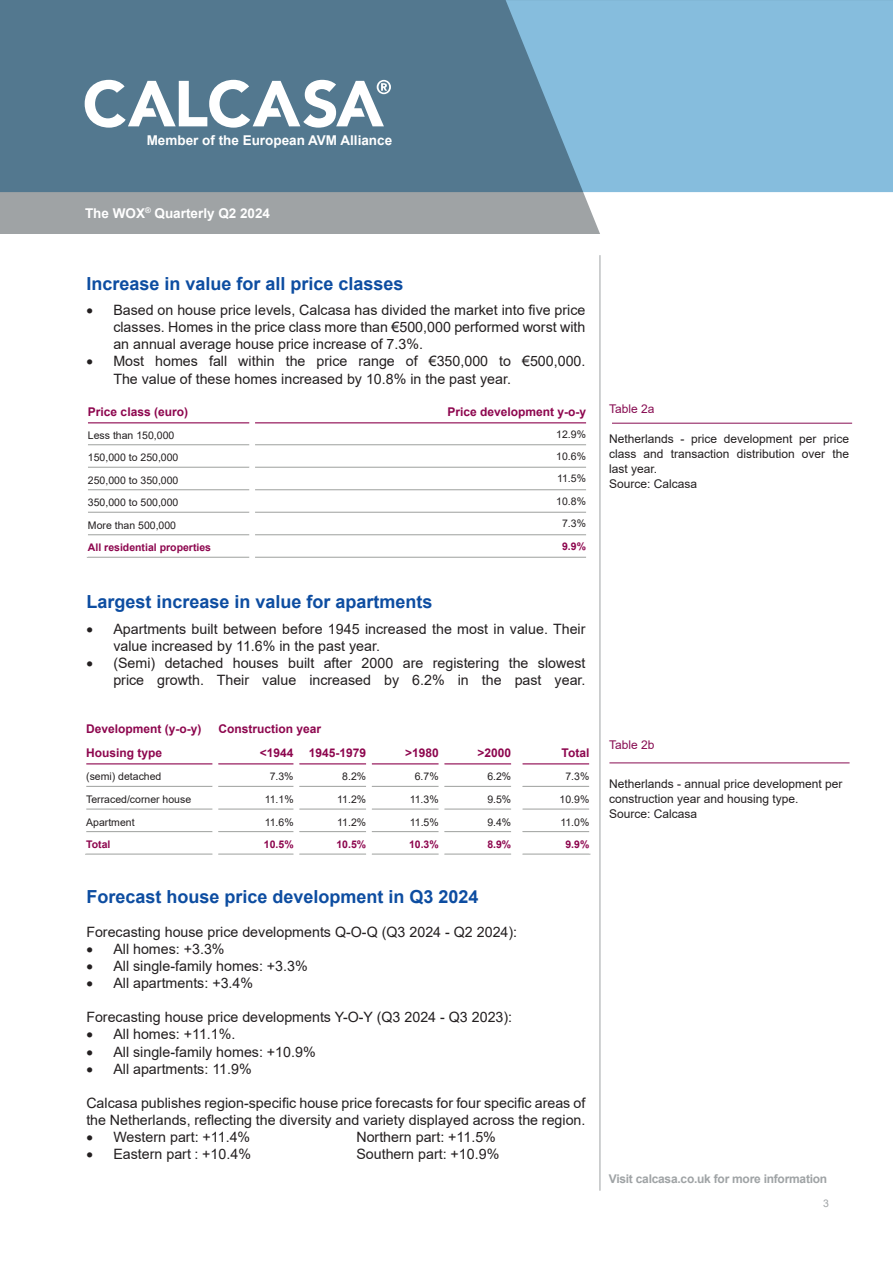
<style>
.page{position:relative;width:893px;height:1263px;background:#fff}
.page>*{position:absolute;margin:0;border:0;box-sizing:border-box;transform-origin:0 0}
.t1{font:700 18px "Arial";color:#0d4da1}
.t2{font:14.25px/17.1px "Arial";color:#231f20}
.t3{font:700 13.5px "Arial";color:#fff}
.t4{font:12px/15px "Arial";color:#231f20}
.t5{font:700 12px "Arial";color:#8d064e}
.t6{font:700 12px "Arial";letter-spacing:-.02em;color:#9fa3a5}
.t7{font:12px "Arial";color:#880e53}
.t8{font:10.5px "Arial";color:#231f20}
.t9{font:700 10.5px "Arial";color:#8d064e}
.t10{font:10.5px "Arial";color:#9fa3a5}
</style>
<div class="page">
<hr style="left:600px;top:255px;width:1px;height:936px;background:#9fa3a5">
<div style="left:0;top:0;width:893px;height:234px;background:#9fa3a5"></div>
<div style="left:583px;top:192px;width:310px;height:42px;background:#fff"></div>
<svg style="left:0;top:0;width:893px;height:192px;background:#6895b0"></svg>
<svg style="left:85px;top:80px;width:306px;height:48px;background:#9bb0be"></svg>
<hr style="left:612px;top:423px;width:240px;height:1px;background:#880e53">
<svg style="left:88px;top:422px;width:499px;height:135px"></svg>
<hr style="left:88px;top:422px;width:161px;height:1px;background:#8d064e">
<hr style="left:255px;top:422px;width:331px;height:1px;background:#8d064e">
<hr style="left:88px;top:444px;width:161px;height:1px;background:#a8aaa8">
<hr style="left:255px;top:444px;width:331px;height:1px;background:#a8aaa8">
<hr style="left:88px;top:467px;width:161px;height:1px;background:#a8aaa8">
<hr style="left:255px;top:467px;width:331px;height:1px;background:#a8aaa8">
<hr style="left:88px;top:489px;width:161px;height:1px;background:#a8aaa8">
<hr style="left:255px;top:489px;width:331px;height:1px;background:#a8aaa8">
<hr style="left:88px;top:512px;width:161px;height:1px;background:#a8aaa8">
<hr style="left:255px;top:512px;width:331px;height:1px;background:#a8aaa8">
<hr style="left:88px;top:534px;width:161px;height:1px;background:#a8aaa8">
<hr style="left:87px;top:557px;width:162px;height:1px;background:#a8aaa8">
<svg style="left:249px;top:422px;width:6px;height:136px"></svg>
<hr style="left:255px;top:534px;width:331px;height:1px;background:#a8aaa8">
<hr style="left:255px;top:557px;width:331px;height:1px;background:#a8aaa8">
<hr style="left:609px;top:762px;width:241px;height:1px;background:#880e53">
<svg style="left:86px;top:764px;width:503px;height:69px"></svg>
<hr style="left:86px;top:763px;width:127px;height:1px;background:#8d064e">
<hr style="left:218px;top:763px;width:76px;height:1px;background:#8d064e">
<hr style="left:299px;top:763px;width:67px;height:1px;background:#8d064e">
<hr style="left:372px;top:763px;width:67px;height:1px;background:#8d064e">
<hr style="left:444px;top:763px;width:67px;height:1px;background:#8d064e">
<hr style="left:522px;top:763px;width:67px;height:1px;background:#8d064e">
<hr style="left:86px;top:786px;width:127px;height:1px;background:#a8aaa8">
<hr style="left:218px;top:786px;width:76px;height:1px;background:#a8aaa8">
<hr style="left:299px;top:786px;width:67px;height:1px;background:#a8aaa8">
<hr style="left:372px;top:786px;width:67px;height:1px;background:#a8aaa8">
<hr style="left:444px;top:786px;width:67px;height:1px;background:#a8aaa8">
<hr style="left:522px;top:786px;width:67px;height:1px;background:#a8aaa8">
<hr style="left:86px;top:808px;width:127px;height:2px;background:#a8aaa8">
<hr style="left:218px;top:808px;width:76px;height:2px;background:#a8aaa8">
<hr style="left:299px;top:808px;width:67px;height:2px;background:#a8aaa8">
<hr style="left:372px;top:808px;width:67px;height:2px;background:#a8aaa8">
<hr style="left:444px;top:808px;width:67px;height:2px;background:#a8aaa8">
<hr style="left:522px;top:808px;width:67px;height:2px;background:#a8aaa8">
<hr style="left:86px;top:831px;width:127px;height:1px;background:#a8aaa8">
<hr style="left:85px;top:853px;width:128px;height:2px;background:#a8aaa8">
<hr style="left:218px;top:831px;width:76px;height:1px;background:#a8aaa8">
<hr style="left:218px;top:853px;width:76px;height:2px;background:#a8aaa8">
<hr style="left:299px;top:831px;width:67px;height:1px;background:#a8aaa8">
<hr style="left:299px;top:853px;width:67px;height:2px;background:#a8aaa8">
<hr style="left:372px;top:831px;width:67px;height:1px;background:#a8aaa8">
<hr style="left:372px;top:853px;width:67px;height:2px;background:#a8aaa8">
<hr style="left:444px;top:831px;width:67px;height:1px;background:#a8aaa8">
<hr style="left:444px;top:853px;width:67px;height:2px;background:#a8aaa8">
<hr style="left:522px;top:831px;width:67px;height:1px;background:#a8aaa8">
<hr style="left:522px;top:853px;width:68px;height:2px;background:#a8aaa8">
<svg style="left:213px;top:764px;width:5px;height:69px"></svg>
<svg style="left:294px;top:764px;width:5px;height:69px"></svg>
<svg style="left:366px;top:763px;width:6px;height:70px"></svg>
<svg style="left:439px;top:764px;width:5px;height:69px"></svg>
<svg style="left:511px;top:763px;width:11px;height:70px"></svg>
<p class="t3" style="left:147px;top:131px;width:247px">Member of the European AVM Alliance</p>
<p class="t3" style="left:85px;top:203px;width:187px">The WOX<sup>®</sup> Quarterly Q2 2024</p>
<p class="t1" style="left:86px;top:270px;width:319px">Increase in value for all price classes</p>
<p class="t2" style="left:113px;top:301px;width:474px;text-align:justify;text-indent:-27px">• Based on house price levels, Calcasa has divided the market into five price classes. Homes in the price class more than €500,000 performed worst with an annual average house price increase of 7.3%.</p>
<p class="t2" style="left:113px;top:353px;width:474px;text-indent:-27px">• Most homes fall within the price range of €350,000 to €500,000.<br>The value of these homes increased by 10.8% in the past year.</p>
<p class="t5" style="left:88px;top:403px;width:102px">Price class (euro)</p>
<p class="t5" style="left:447px;top:403px;width:140px">Price development y-o-y</p>
<p class="t8" style="left:88px;top:428px;width:88px">Less than 150,000</p>
<p class="t8" style="left:556px;top:427px;width:31px">12.9%</p>
<p class="t8" style="left:88px;top:450px;width:92px">150,000 to 250,000</p>
<p class="t8" style="left:556px;top:449px;width:31px">10.6%</p>
<p class="t8" style="left:88px;top:473px;width:92px">250,000 to 350,000</p>
<p class="t8" style="left:557px;top:471px;width:30px">11.5%</p>
<p class="t8" style="left:88px;top:495px;width:92px">350,000 to 500,000</p>
<p class="t8" style="left:556px;top:494px;width:31px">10.8%</p>
<p class="t8" style="left:88px;top:518px;width:90px">More than 500,000</p>
<p class="t8" style="left:562px;top:516px;width:25px">7.3%</p>
<p class="t9" style="left:88px;top:540px;width:125px">All residential properties</p>
<p class="t9" style="left:562px;top:539px;width:25px">9.9%</p>
<p class="t1" style="left:86px;top:589px;width:348px">Largest increase in value for apartments</p>
<p class="t2" style="left:113px;top:620px;width:474px;text-indent:-27px">• Apartments built between before 1945 increased the most in value. Their value increased by 11.6% in the past year.</p>
<p class="t2" style="left:86px;top:654px;width:501px;text-align:right">• (Semi) detached houses built after 2000 are registering the slowest price growth. Their value increased by 6.2% in the past year.</p>
<p class="t5" style="left:86px;top:720px;width:117px">Development (y-o-y)</p>
<p class="t5" style="left:218px;top:720px;width:104px">Construction year</p>
<p class="t5" style="left:86px;top:744px;width:78px">Housing type</p>
<p class="t5" style="left:260px;top:744px;width:35px">&lt;1944</p>
<p class="t5" style="left:309px;top:744px;width:59px">1945-1979</p>
<p class="t5" style="left:405px;top:744px;width:35px">&gt;1980</p>
<p class="t5" style="left:478px;top:744px;width:35px">&gt;2000</p>
<p class="t5" style="left:562px;top:744px;width:29px">Total</p>
<p class="t8" style="left:86px;top:769px;width:77px">(semi) detached</p>
<p class="t8" style="left:270px;top:769px;width:25px">7.3%</p>
<p class="t8" style="left:342px;top:769px;width:25px">8.2%</p>
<p class="t8" style="left:415px;top:769px;width:25px">6.7%</p>
<p class="t8" style="left:487px;top:769px;width:25px">6.2%</p>
<p class="t8" style="left:565px;top:769px;width:25px">7.3%</p>
<p class="t8" style="left:86px;top:792px;width:107px">Terraced/corner house</p>
<p class="t8" style="left:265px;top:792px;width:30px">11.1%</p>
<p class="t8" style="left:337px;top:792px;width:30px">11.2%</p>
<p class="t8" style="left:410px;top:792px;width:30px">11.3%</p>
<p class="t8" style="left:487px;top:792px;width:25px">9.5%</p>
<p class="t8" style="left:560px;top:792px;width:31px">10.9%</p>
<p class="t8" style="left:86px;top:815px;width:50px">Apartment</p>
<p class="t8" style="left:265px;top:815px;width:30px">11.6%</p>
<p class="t8" style="left:337px;top:815px;width:30px">11.2%</p>
<p class="t8" style="left:410px;top:815px;width:30px">11.5%</p>
<p class="t8" style="left:487px;top:815px;width:25px">9.4%</p>
<p class="t8" style="left:560px;top:815px;width:30px">11.0%</p>
<p class="t9" style="left:86px;top:837px;width:26px">Total</p>
<p class="t9" style="left:264px;top:837px;width:31px">10.5%</p>
<p class="t9" style="left:336px;top:837px;width:31px">10.5%</p>
<p class="t9" style="left:409px;top:837px;width:31px">10.3%</p>
<p class="t9" style="left:487px;top:837px;width:25px">8.9%</p>
<p class="t9" style="left:565px;top:837px;width:25px">9.9%</p>
<p class="t1" style="left:86px;top:883px;width:394px">Forecast house price development in Q3 2024</p>
<p class="t2" style="left:86px;top:923px;width:432px">Forecasting house price developments Q-O-Q (Q3 2024 - Q2 2024):</p>
<p class="t2" style="left:86px;top:940px;width:140px">• All homes: +3.3%</p>
<p class="t2" style="left:86px;top:957px;width:223px">• All single-family homes: +3.3%</p>
<p class="t2" style="left:86px;top:974px;width:168px">• All apartments: +3.4%</p>
<p class="t2" style="left:86px;top:1009px;width:427px">Forecasting house price developments Y-O-Y (Q3 2024 - Q3 2023):</p>
<p class="t2" style="left:86px;top:1026px;width:151px">• All homes: +11.1%.</p>
<p class="t2" style="left:86px;top:1043px;width:231px">• All single-family homes: +10.9%</p>
<p class="t2" style="left:86px;top:1060px;width:167px">• All apartments: 11.9%</p>
<p class="t2" style="left:86px;top:1094px;width:501px">Calcasa publishes region-specific house price forecasts for four specific areas of the Netherlands, reflecting the diversity and variety displayed across the region.</p>
<p class="t2" style="left:86px;top:1128px;width:165px">• Western part: +11.4%</p>
<p class="t2" style="left:356px;top:1128px;width:141px">Northern part: +11.5%</p>
<p class="t2" style="left:86px;top:1145px;width:166px">• Eastern part : +10.4%</p>
<p class="t2" style="left:356px;top:1145px;width:144px">Southern part: +10.9%</p>
<p class="t7" style="left:609px;top:400px;width:47px">Table 2a</p>
<p class="t4" style="left:609px;top:431px;width:242px">Netherlands - price development per price class and transaction distribution over the last year.<br>Source: Calcasa</p>
<p class="t7" style="left:609px;top:736px;width:47px">Table 2b</p>
<p class="t4" style="left:609px;top:776px;width:235px">Netherlands - annual price development per construction year and housing type.<br>Source: Calcasa</p>
<p class="t6" style="left:609px;top:1171px;width:220px">Visit calcasa.co.uk for more information</p>
<p class="t10" style="left:823px;top:1196px;width:7px">3</p>
</div>
